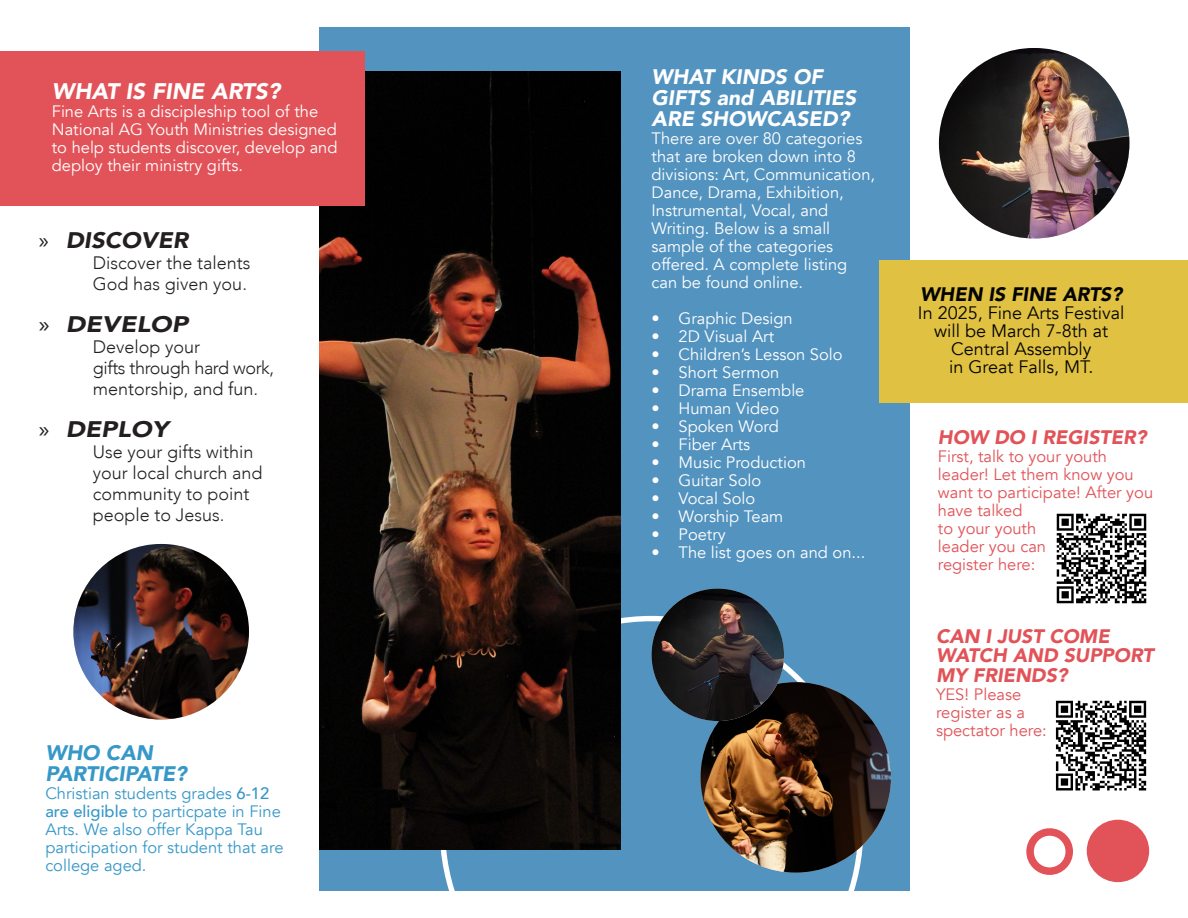
<style>
.page{position:relative;width:1188px;height:918px;background:#fff}
.page>*{position:absolute;margin:0;border:0;box-sizing:border-box;transform-origin:0 0}
.Body_-_Left_Aligned{font:italic 900 22.5px "Avenir";color:#fff}
.t1{font:italic 900 22.5px "Avenir";color:#231f20;scale:1.06 1}
.t2{font:italic 900 22.5px "Avenir";color:#231f20;scale:1.15 1}
.t3{font:italic 900 22.5px "Avenir";color:#231f20;scale:1.13 1}
.Body_-_Left_Aligned-2{font:italic 900 21px/21px "Avenir";color:#fff}
.Body_-_Left_Aligned-3{font:italic 900 21px/21px "Avenir";color:#3698c8}
.Body_-_Left_Aligned-4{font:italic 900 19.5px/19.5px "Avenir";color:#e15358}
.Body_-_Left_Aligned-5{font:italic 900 19.5px "Avenir";color:#040503}
.Body_-_Left_Aligned-6{font:300 18px/21px "Avenir";color:#231f20}
.Body_-_Left_Aligned-7{font:18px/18px "Avenir";color:#040503;text-align:center}
.Body_-_Left_Aligned-8{font:16.5px/18px "Avenir";color:#fff}
.Body_-_Left_Aligned-9{font:16.5px/18px "Avenir";color:#e15358}
.Body_-_Left_Aligned-10{font:16.5px/18px "Avenir";color:#3698c8}
.s1{font-family:"Myriad Pro";font-weight:400;font-style:normal}
.s2{font-weight:500}
.s3{color:#cf5c5b}
</style>
<div class="page">
<img style="left:1056px;top:513px;width:91px;height:91px">
<div style="left:320px;top:27px;width:590px;height:864px;background:#5393c0"></div>
<svg style="left:440px;top:616px;width:423px;height:275px"></svg>
<div style="left:879px;top:260px;width:309px;height:143px;background:#e1c142"></div>
<div style="left:1087px;top:820px;width:62px;height:62px;background:#e15358;border-radius:50%"></div>
<div style="left:1026px;top:828px;width:47px;height:47px;border:8px solid #e15358;border-radius:50%"></div>
<img style="left:320px;top:71px;width:301px;height:779px">
<img style="left:73px;top:544px;width:176px;height:176px;border-radius:88px">
<img style="left:939px;top:48px;width:190px;height:190px;border-radius:95px">
<img style="left:700px;top:682px;width:191px;height:191px;border-radius:95px">
<img style="left:652px;top:589px;width:132px;height:132px;border-radius:66px">
<div style="left:0;top:51px;width:364px;height:155px;background:#e15359"></div>
<img style="left:1055px;top:700px;width:92px;height:91px">
<p class="Body_-_Left_Aligned" style="left:52px;top:72px;width:230px">WHAT IS FINE ARTS?</p>
<p class="Body_-_Left_Aligned-8" style="left:52px;top:102px;width:287px">Fine Arts is a discipleship tool of the National AG Youth Ministries designed to help students discover, develop and deploy their ministry gifts.</p>
<p class="t1" style="left:39px;top:221px;width:142px"><span class="s1">»</span> DISCOVER</p>
<p class="Body_-_Left_Aligned-6" style="left:93px;top:252px;width:159px">Discover the talents<br>God has given you.</p>
<p class="t2" style="left:39px;top:305px;width:131px"><span class="s1">»</span> DEVELOP</p>
<p class="Body_-_Left_Aligned-6" style="left:93px;top:336px;width:183px">Develop your<br>gifts through hard work, mentorship, and fun.</p>
<p class="t3" style="left:39px;top:410px;width:116px"><span class="s1">»</span> DEPLOY</p>
<p class="Body_-_Left_Aligned-6" style="left:93px;top:441px;width:171px">Use your gifts within your local church and community to point people to Jesus.</p>
<p class="Body_-_Left_Aligned-3" style="left:45px;top:742px;width:143px">WHO CAN<br>PARTICIPATE?</p>
<p class="Body_-_Left_Aligned-10" style="left:45px;top:784px;width:240px">Christian students grades <span class="s2">6-12 are eligible</span> to particpate in Fine<br>Arts. We also offer Kappa Tau participation for student that are college aged.</p>
<p class="Body_-_Left_Aligned-2" style="left:652px;top:66px;width:206px">WHAT KINDS OF<br>GIFTS and ABILITIES<br>ARE SHOWCASED?</p>
<p class="Body_-_Left_Aligned-8" style="left:652px;top:130px;width:225px">There are over 80 categories that are broken down into 8 divisions: Art, Communication,<br>Dance, Drama, Exhibition,<br>Instrumental, Vocal, and<br>Writing. Below is a small sample of the categories offered. A complete listing can be found online.</p>
<p class="Body_-_Left_Aligned-8" style="left:652px;top:310px;width:143px">• Graphic Design</p>
<p class="Body_-_Left_Aligned-8" style="left:652px;top:328px;width:124px">• 2D Visual Art</p>
<p class="Body_-_Left_Aligned-8" style="left:652px;top:346px;width:193px">• Children’s Lesson Solo</p>
<p class="Body_-_Left_Aligned-8" style="left:652px;top:364px;width:129px">• Short Sermon</p>
<p class="Body_-_Left_Aligned-8" style="left:652px;top:382px;width:154px">• Drama Ensemble</p>
<p class="Body_-_Left_Aligned-8" style="left:652px;top:400px;width:129px">• Human Video</p>
<p class="Body_-_Left_Aligned-8" style="left:652px;top:418px;width:129px">• Spoken Word</p>
<p class="Body_-_Left_Aligned-8" style="left:652px;top:436px;width:100px">• Fiber Arts</p>
<p class="Body_-_Left_Aligned-8" style="left:652px;top:454px;width:156px">• Music Production</p>
<p class="Body_-_Left_Aligned-8" style="left:652px;top:472px;width:111px">• Guitar Solo</p>
<p class="Body_-_Left_Aligned-8" style="left:652px;top:490px;width:105px">• Vocal Solo</p>
<p class="Body_-_Left_Aligned-8" style="left:652px;top:508px;width:133px">• Worship Team</p>
<p class="Body_-_Left_Aligned-8" style="left:652px;top:526px;width:76px">• Poetry</p>
<p class="Body_-_Left_Aligned-8" style="left:652px;top:544px;width:215px">• The list goes on and on...</p>
<p class="Body_-_Left_Aligned-5" style="left:920px;top:278px;width:204px">WHEN IS FINE ARTS?</p>
<p class="Body_-_Left_Aligned-7" style="left:918px;top:304px;width:208px">In 2025, Fine Arts Festival will be March 7-8th at<br>Central Assembly</p>
<p class="Body_-_Left_Aligned-7" style="left:949px;top:358px;width:146px">in Great Falls, MT.</p>
<p class="Body_-_Left_Aligned-4" style="left:938px;top:428px;width:210px">HOW DO I REGISTER?</p>
<p class="Body_-_Left_Aligned-9" style="left:938px;top:448px;width:217px">First, talk to your youth leader! Let them know you want to participate! After you have talked</p>
<p class="Body_-_Left_Aligned-9" style="left:938px;top:520px;width:100px">to your youth</p>
<p class="Body_-_Left_Aligned-9" style="left:938px;top:538px;width:110px">leader you can</p>
<p class="Body_-_Left_Aligned-9" style="left:938px;top:556px;width:99px">register here:</p>
<p class="Body_-_Left_Aligned-4" style="left:936px;top:626px;width:219px">CAN I JUST COME<br>WATCH AND SUPPORT<br>MY FRIENDS?</p>
<p class="Body_-_Left_Aligned-9" style="left:936px;top:685px;width:87px">YES! Please</p>
<p class="Body_-_Left_Aligned-9" style="left:936px;top:703px;width:90px">register as a</p>
<p class="Body_-_Left_Aligned-9" style="left:936px;top:721px;width:112px">spectator here<span class="s3">:</span></p>
</div>
